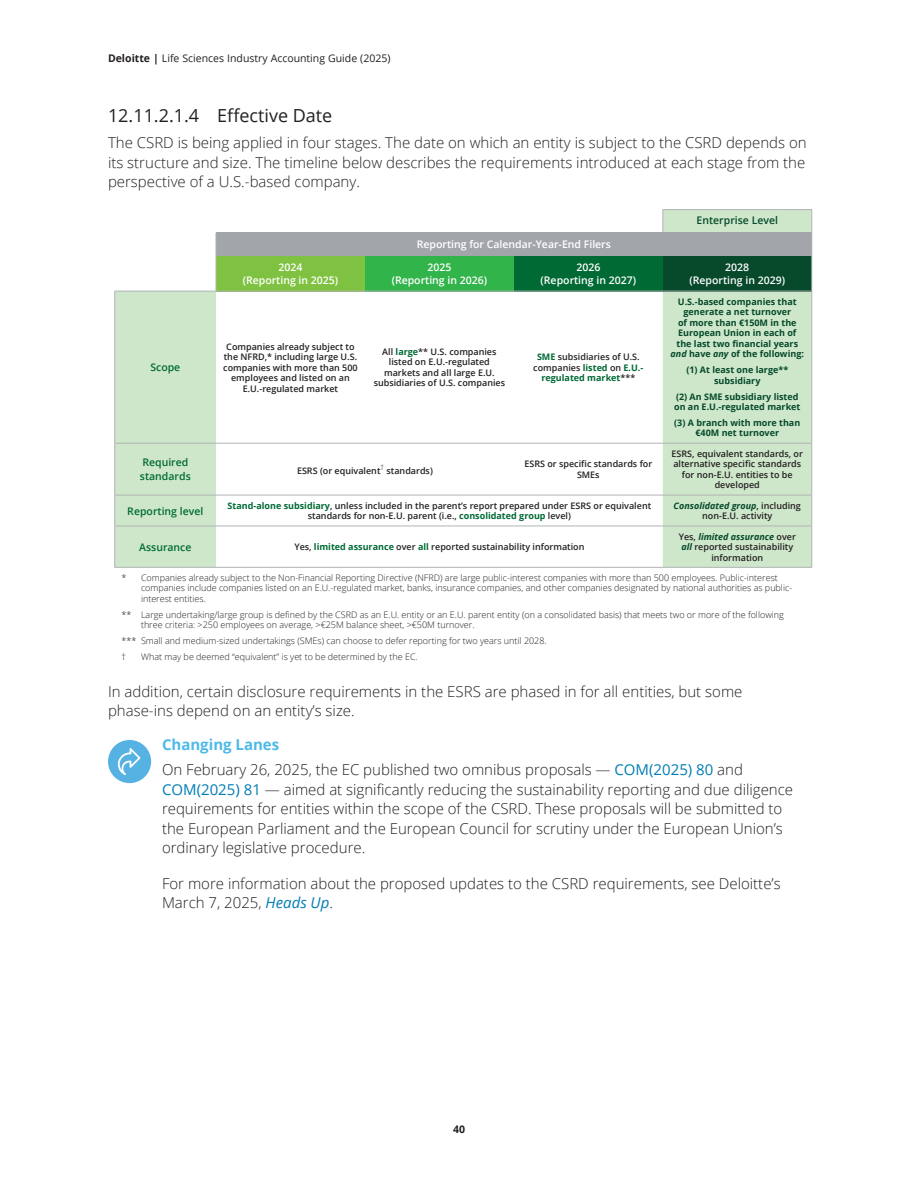
<style>
.page{position:relative;width:918px;height:1188px;background:#fff}
.page>*{position:absolute;margin:0;border:0;box-sizing:border-box;transform-origin:0 0}
.Subhead_D__Regular_Black{font:18px "Open Sans";color:#231f20}
.Iconograph_Text{font:300 15px/19.5px "Open Sans";color:#231f20}
.Body{font:300 15px/19.5px "Open Sans";color:#231f20;text-align:justify}
.Iconograph_Heading{font:700 15px "Open Sans";color:#4eb9e9}
.Flowchart_Text_White{font:600 10.5px/13.5px "Open Sans";color:#fff;text-align:center}
.t1{font:10.5px "Open Sans";color:#231f20}
.Flowchart_Text_Black{font:600 10.5px/13.5px "Open Sans";color:#006a35}
.Flowchart_Text_Black-2{font:600 10.5px "Open Sans";color:#06492b}
.t2{font:700 10.5px "Open Sans";color:#231f20}
.Smaller_Flowchart_Text_Black{font:600 9px/10.5px "Open Sans";color:#231f20;text-align:center}
.Table_Footnote{font:300 9px/10.5px "Open Sans";color:#231f20}
.Smaller_Flowchart_Text_Black-2{font:700 9px/10.5px "Open Sans";color:#06492b;text-align:center}
.Smaller_Flowchart_Text_Black-3{font:300 7.5px "Open Sans";color:#231f20}
.s1{font-weight:700}
.s2{font-weight:700;color:#006a35}
.s3{font-style:italic}
.s4{font-weight:700;font-style:italic;color:#06492b}
.s5{font-weight:400;color:#007db5}
.s6{font-weight:400;font-style:italic;color:#007db5}
</style>
<div class="page">
<svg style="left:115px;top:210px;width:696px;height:357px"></svg>
<div style="left:216px;top:233px;width:596px;height:23px;background:#a2a5aa"></div>
<div style="left:216px;top:256px;width:149px;height:35px;background:#7fc241"></div>
<div style="left:365px;top:256px;width:149px;height:35px;background:#31b44a"></div>
<div style="left:514px;top:256px;width:149px;height:35px;background:#006a35"></div>
<div style="left:663px;top:256px;width:149px;height:35px;background:#06492b"></div>
<hr style="left:216px;top:256px;width:1px;height:35px;background:#b1b4b5">
<hr style="left:114px;top:443px;width:102px;height:1px;background:#b1b4b5">
<hr style="left:216px;top:443px;width:149px;height:1px;background:#b1b4b5">
<hr style="left:365px;top:443px;width:149px;height:1px;background:#b1b4b5">
<hr style="left:514px;top:443px;width:149px;height:1px;background:#b1b4b5">
<hr style="left:663px;top:443px;width:149px;height:1px;background:#b1b4b5">
<hr style="left:114px;top:495px;width:102px;height:1px;background:#b1b4b5">
<hr style="left:216px;top:495px;width:149px;height:1px;background:#b1b4b5">
<hr style="left:365px;top:495px;width:149px;height:1px;background:#b1b4b5">
<hr style="left:514px;top:495px;width:149px;height:1px;background:#b1b4b5">
<hr style="left:663px;top:495px;width:149px;height:1px;background:#b1b4b5">
<hr style="left:114px;top:526px;width:102px;height:1px;background:#b1b4b5">
<hr style="left:216px;top:526px;width:149px;height:1px;background:#b1b4b5">
<hr style="left:365px;top:526px;width:149px;height:1px;background:#b1b4b5">
<hr style="left:514px;top:526px;width:149px;height:1px;background:#b1b4b5">
<hr style="left:663px;top:526px;width:149px;height:1px;background:#b1b4b5">
<hr style="left:662px;top:209px;width:150px;height:1px;background:#b1b4b5">
<svg style="left:662px;top:210px;width:1px;height:23px"></svg>
<svg style="left:811px;top:210px;width:1px;height:23px"></svg>
<hr style="left:811px;top:256px;width:1px;height:35px;background:#b1b4b5">
<hr style="left:811px;top:291px;width:1px;height:152px;background:#b1b4b5">
<hr style="left:811px;top:444px;width:1px;height:51px;background:#b1b4b5">
<hr style="left:811px;top:495px;width:1px;height:31px;background:#b1b4b5">
<hr style="left:811px;top:526px;width:1px;height:41px;background:#b1b4b5">
<hr style="left:114px;top:291px;width:102px;height:1px;background:#b1b4b5">
<hr style="left:216px;top:291px;width:149px;height:1px;background:#b1b4b5">
<hr style="left:365px;top:291px;width:149px;height:1px;background:#b1b4b5">
<hr style="left:514px;top:291px;width:149px;height:1px;background:#b1b4b5">
<hr style="left:663px;top:291px;width:149px;height:1px;background:#b1b4b5">
<hr style="left:114px;top:567px;width:102px;height:1px;background:#b1b4b5">
<hr style="left:216px;top:567px;width:149px;height:1px;background:#b1b4b5">
<hr style="left:365px;top:567px;width:149px;height:1px;background:#b1b4b5">
<hr style="left:514px;top:567px;width:149px;height:1px;background:#b1b4b5">
<hr style="left:663px;top:567px;width:149px;height:1px;background:#b1b4b5">
<hr style="left:114px;top:291px;width:1px;height:152px;background:#b1b4b5">
<hr style="left:114px;top:444px;width:1px;height:51px;background:#b1b4b5">
<hr style="left:114px;top:495px;width:1px;height:31px;background:#b1b4b5">
<hr style="left:114px;top:526px;width:1px;height:41px;background:#b1b4b5">
<svg style="left:108px;top:740px;width:43px;height:43px"></svg>
<p class="t1" style="left:108px;top:51px;width:284px"><span class="s1">Deloitte |</span> Life Sciences Industry Accounting Guide (2025)</p>
<p class="Subhead_D__Regular_Black" style="left:108px;top:103px;width:226px">12.11.2.1.4 Effective Date</p>
<p class="Body" style="left:108px;top:132px;width:700px">The CSRD is being applied in four stages. The date on which an entity is subject to the CSRD depends on its structure and size. The timeline below describes the requirements introduced at each stage from the perspective of a U.S.-based company.</p>
<p class="Flowchart_Text_Black-2" style="left:697px;top:213px;width:83px">Enterprise Level</p>
<p class="Flowchart_Text_White" style="left:417px;top:237px;width:196px">Reporting for Calendar-Year-End Filers</p>
<p class="Flowchart_Text_White" style="left:243px;top:260px;width:97px">2024<br>(Reporting in 2025)</p>
<p class="Flowchart_Text_White" style="left:392px;top:260px;width:97px">2025<br>(Reporting in 2026)</p>
<p class="Flowchart_Text_White" style="left:541px;top:260px;width:97px">2026<br>(Reporting in 2027)</p>
<p class="Flowchart_Text_White" style="left:690px;top:260px;width:97px">2028<br>(Reporting in 2029)</p>
<p class="Flowchart_Text_Black" style="left:150px;top:360px;width:31px">Scope</p>
<p class="Smaller_Flowchart_Text_Black" style="left:223px;top:341px;width:136px">Companies already subject to the NFRD,* including large U.S. companies with more than 500 employees and listed on an<br>E.U.-regulated market</p>
<p class="Smaller_Flowchart_Text_Black" style="left:374px;top:346px;width:133px">All <span class="s2">large</span>** U.S. companies listed on E.U.-regulated markets and all large E.U. subsidiaries of U.S. companies</p>
<p class="Smaller_Flowchart_Text_Black" style="left:533px;top:351px;width:112px"><span class="s2">SME</span> subsidiaries of U.S. companies <span class="s2">listed</span> on <span class="s2">E.U.- regulated market</span>***</p>
<p class="Smaller_Flowchart_Text_Black-2" style="left:671px;top:296px;width:135px">U.S.-based companies that generate a net turnover<br>of more than €150M in the<br>European Union in each of the last two financial years <span class="s3">and</span> have <span class="s3">any</span> of the following:</p>
<p class="Smaller_Flowchart_Text_Black-2" style="left:686px;top:364px;width:103px">(1) At least one large** subsidiary</p>
<p class="Smaller_Flowchart_Text_Black-2" style="left:674px;top:391px;width:128px;text-align:left">(2) An SME subsidiary listed on an E.U.-regulated market</p>
<p class="Smaller_Flowchart_Text_Black-2" style="left:674px;top:417px;width:128px">(3) A branch with more than €40M net turnover</p>
<p class="Smaller_Flowchart_Text_Black" style="left:386px;top:465px;width:48px">standards)</p>
<p class="Smaller_Flowchart_Text_Black" style="left:524px;top:459px;width:129px">ESRS or specific standards for<br>SMEs</p>
<p class="Smaller_Flowchart_Text_Black" style="left:672px;top:448px;width:133px">ESRS, equivalent standards, or alternative specific standards for non-E.U. entities to be developed</p>
<p class="Flowchart_Text_Black" style="left:140px;top:456px;width:52px">Required standards</p>
<p class="Smaller_Flowchart_Text_Black" style="left:297px;top:465px;width:85px">ESRS (or equivalent</p>
<p class="Smaller_Flowchart_Text_Black-3" style="left:381px;top:462px;width:5px">†</p>
<p class="Flowchart_Text_Black" style="left:127px;top:504px;width:78px">Reporting level</p>
<p class="Smaller_Flowchart_Text_Black" style="left:228px;top:500px;width:425px"><span class="s2">Stand-alone subsidiary</span>, unless included in the parent’s report prepared under ESRS or equivalent standards for non-E.U. parent (i.e., <span class="s2">consolidated group</span> level)</p>
<p class="Smaller_Flowchart_Text_Black" style="left:674px;top:500px;width:129px"><span class="s4">Consolidated group</span>, including non-E.U. activity</p>
<p class="Flowchart_Text_Black" style="left:139px;top:540px;width:54px">Assurance</p>
<p class="Smaller_Flowchart_Text_Black" style="left:294px;top:541px;width:292px">Yes, <span class="s2">limited assurance</span> over <span class="s2">all</span> reported sustainability information</p>
<p class="Smaller_Flowchart_Text_Black" style="left:679px;top:531px;width:119px">Yes, <span class="s4">limited assurance</span> over <span class="s4">all</span> reported sustainability information</p>
<p class="Table_Footnote" style="left:141px;top:572px;width:653px;text-indent:-20px">* Companies already subject to the Non-Financial Reporting Directive (NFRD) are large public-interest companies with more than 500 employees. Public-interest companies include companies listed on an E.U.-regulated market, banks, insurance companies, and other companies designated by national authorities as public&shy;interest entities.</p>
<p class="Table_Footnote" style="left:141px;top:609px;width:644px;text-indent:-20px">** Large undertaking/large group is defined by the CSRD as an E.U. entity or an E.U. parent entity (on a consolidated basis) that meets two or more of the following three criteria: &gt;250 employees on average, &gt;€25M balance sheet, &gt;€50M turnover.</p>
<p class="Table_Footnote" style="left:122px;top:636px;width:427px">*** Small and medium-sized undertakings (SMEs) can choose to defer reporting for two years until 2028.</p>
<p class="Table_Footnote" style="left:122px;top:651px;width:6px">†</p>
<p class="Table_Footnote" style="left:141px;top:651px;width:278px">What may be deemed “equivalent” is yet to be determined by the EC.</p>
<p class="Body" style="left:108px;top:681px;width:636px">In addition, certain disclosure requirements in the ESRS are phased in for all entities, but some phase-ins depend on an entity’s size.</p>
<p class="Iconograph_Heading" style="left:162px;top:734px;width:119px">Changing Lanes</p>
<p class="Iconograph_Text" style="left:162px;top:760px;width:633px">On February 26, 2025, the EC published two omnibus proposals — <span class="s5">COM(2025) 80</span> and <span class="s5">COM(2025) 81</span> — aimed at significantly reducing the sustainability reporting and due diligence requirements for entities within the scope of the CSRD. These proposals will be submitted to the European Parliament and the European Council for scrutiny under the European Union’s ordinary legislative procedure.</p>
<p class="Iconograph_Text" style="left:162px;top:873px;width:620px">For more information about the proposed updates to the CSRD requirements, see Deloitte’s<br>March 7, 2025, <span class="s6">Heads Up</span>.</p>
<p class="t2" style="left:453px;top:1122px;width:13px">40</p>
</div>
